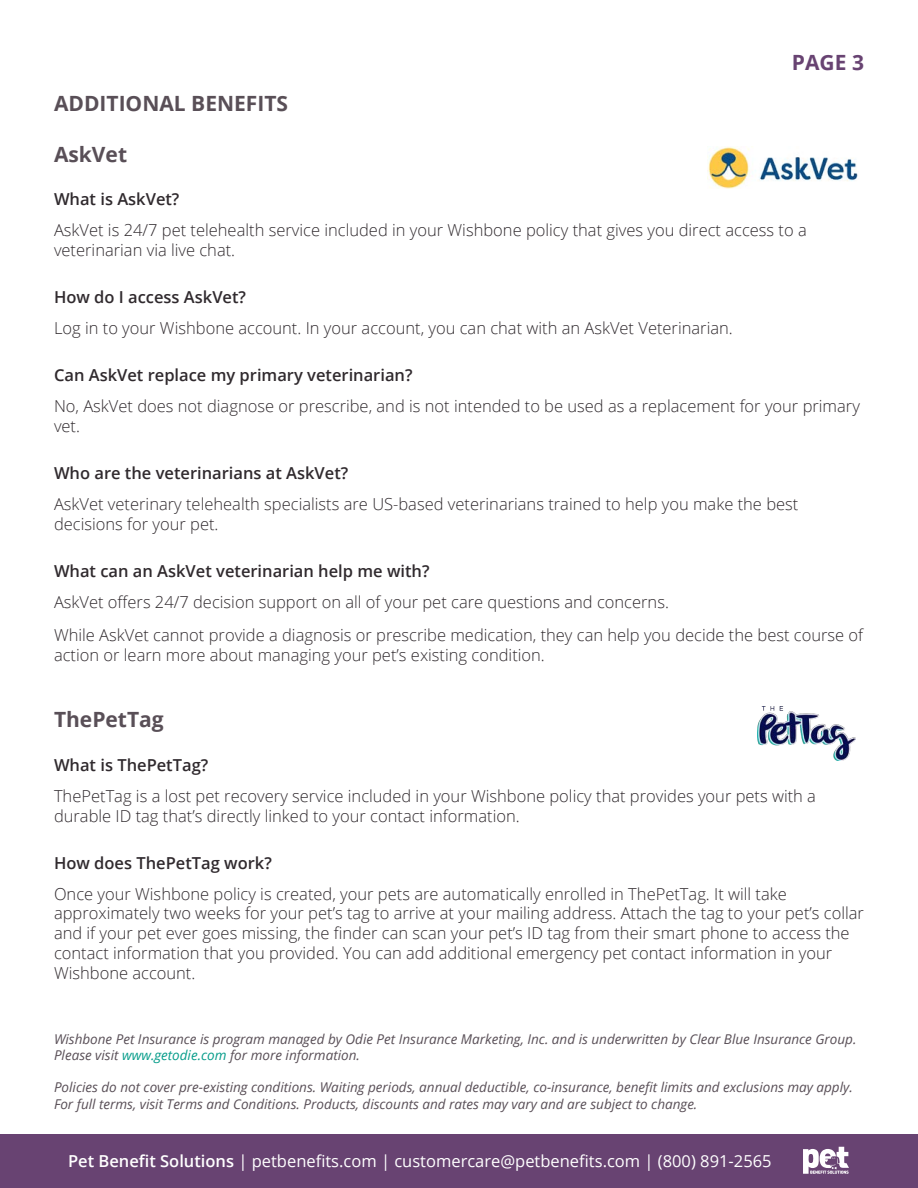
<style>
.page{position:relative;width:918px;height:1188px;background:#fff}
.page>*{position:absolute;margin:0;border:0;box-sizing:border-box;transform-origin:0 0}
.t1{font:700 21px "Open Sans";color:#594f57}
.t2{font:700 21px "Open Sans";color:#684372}
.t3{font:300 16.5px/19.8px "Open Sans";color:#302a2e}
.t4{font:600 16.5px "Open Sans";color:#302a2e}
.t5{font:16.5px "Open Sans";color:#fff}
.t6{font:italic 13.5px/16.2px "Open Sans";color:#594f57}
.s1{color:#089d8b}
.s2{font-weight:600}
</style>
<div class="page">
<img style="left:707px;top:147px;width:151px;height:42px">
<img style="left:757px;top:707px;width:98px;height:54px">
<div style="left:0;top:1134px;width:918px;height:54px;background:#684372"></div>
<svg style="left:803px;top:1147px;width:46px;height:27px"></svg>
<p class="t1" style="left:54px;top:88px;width:236px">ADDITIONAL BENEFITS</p>
<p class="t1" style="left:54px;top:139px;width:75px">AskVet</p>
<p class="t2" style="left:792px;top:48px;width:74px">PAGE 3</p>
<p class="t4" style="left:54px;top:188px;width:127px">What is AskVet?</p>
<p class="t3" style="left:54px;top:220px;width:754px">AskVet is 24/7 pet telehealth service included in your Wishbone policy that gives you direct access to a veterinarian via live chat.</p>
<p class="t4" style="left:54px;top:286px;width:194px">How do I access AskVet?</p>
<p class="t3" style="left:54px;top:318px;width:680px">Log in to your Wishbone account. In your account, you can chat with an AskVet Veterinarian.</p>
<p class="t4" style="left:54px;top:364px;width:360px">Can AskVet replace my primary veterinarian?</p>
<p class="t3" style="left:54px;top:396px;width:807px">No, AskVet does not diagnose or prescribe, and is not intended to be used as a replacement for your primary vet.</p>
<p class="t4" style="left:54px;top:462px;width:296px">Who are the veterinarians at AskVet?</p>
<p class="t3" style="left:54px;top:494px;width:746px">AskVet veterinary telehealth specialists are US-based veterinarians trained to help you make the best decisions for your pet.</p>
<p class="t4" style="left:54px;top:560px;width:377px">What can an AskVet veterinarian help me with?</p>
<p class="t3" style="left:54px;top:591px;width:616px">AskVet offers 24/7 decision support on all of your pet care questions and concerns.</p>
<p class="t3" style="left:54px;top:625px;width:811px">While AskVet cannot provide a diagnosis or prescribe medication, they can help you decide the best course of action or learn more about managing your pet’s existing condition.</p>
<p class="t1" style="left:54px;top:705px;width:111px">ThePetTag</p>
<p class="t4" style="left:54px;top:754px;width:156px">What is ThePetTag?</p>
<p class="t3" style="left:54px;top:785px;width:764px">ThePetTag is a lost pet recovery service included in your Wishbone policy that provides your pets with a durable ID tag that’s directly linked to your contact information.</p>
<p class="t4" style="left:54px;top:851px;width:219px">How does ThePetTag work?</p>
<p class="t3" style="left:54px;top:883px;width:812px">Once your Wishbone policy is created, your pets are automatically enrolled in ThePetTag. It will take approximately two weeks for your pet’s tag to arrive at your mailing address. Attach the tag to your pet’s collar and if your pet ever goes missing, the finder can scan your pet’s ID tag from their smart phone to access the contact information that you provided. You can add additional emergency pet contact information in your Wishbone account.</p>
<p class="t6" style="left:54px;top:1030px;width:804px">Wishbone Pet Insurance is program managed by Odie Pet Insurance Marketing, Inc. and is underwritten by Clear Blue Insurance Group.<br>Please visit <span class="s1">www.getodie.com</span> for more information.</p>
<p class="t6" style="left:54px;top:1079px;width:800px">Policies do not cover pre-existing conditions. Waiting periods, annual deductible, co-insurance, benefit limits and exclusions may apply.<br>For full terms, visit Terms and Conditions. Products, discounts and rates may vary and are subject to change.</p>
<p class="t5" style="left:68px;top:1150px;width:705px"><span class="s2">Pet Benefit Solutions</span> | petbenefits.com | customercare@petbenefits.com | (800) 891-2565</p>
</div>
